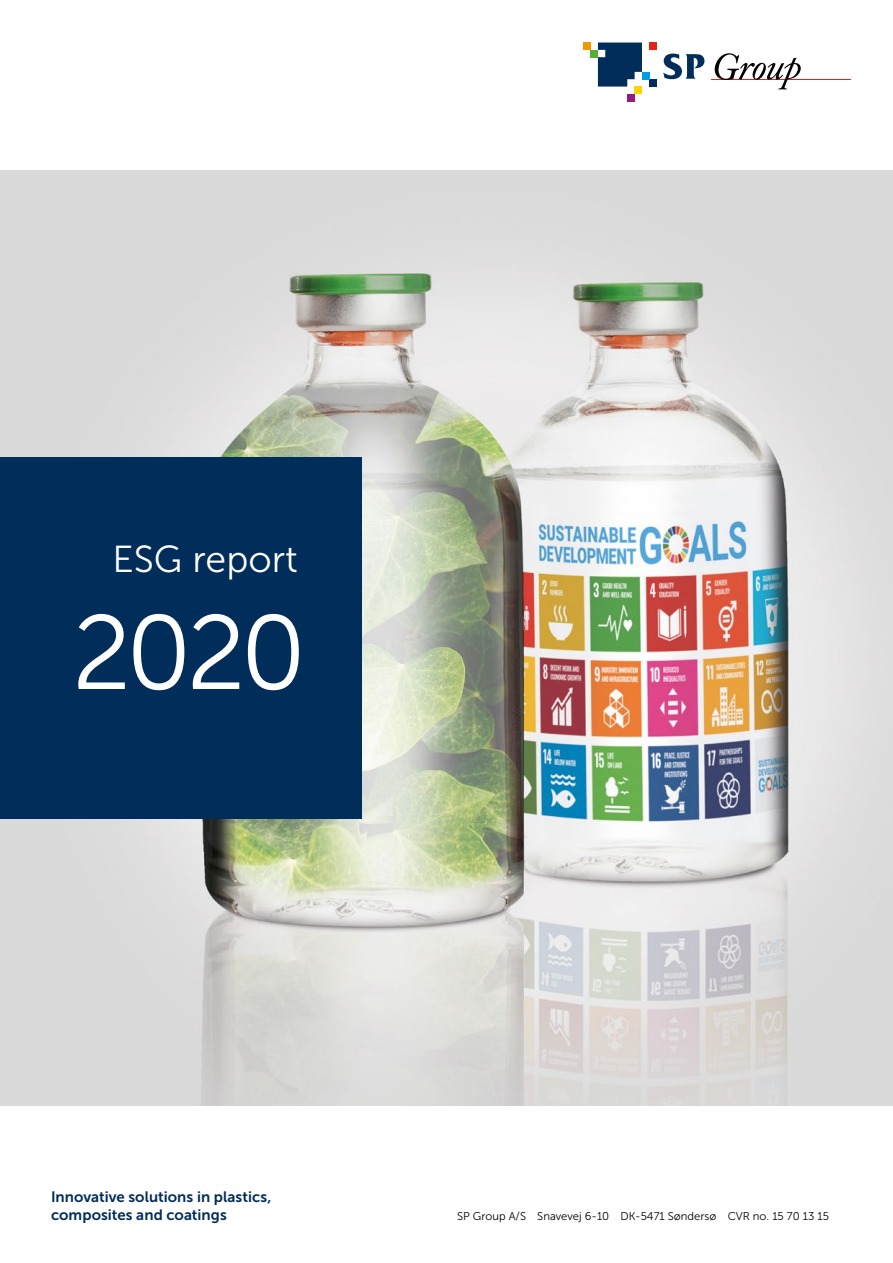
<style>
.page{position:relative;width:893px;height:1263px;background:#fff}
.page>*{position:absolute;margin:0;border:0;box-sizing:border-box;transform-origin:0 0}
.t1{font:105px "Museo Sans 300";color:#fff}
.t2{font:37.5px "Museo Sans 300";color:#fff}
.t3{font:15px/18px "Museo Sans 700";letter-spacing:.005em;color:#002d59}
.t4{font:11.25px "Museo Sans 300";color:#000}
</style>
<div class="page">
<img style="left:0;top:170px;width:893px;height:936px">
<div style="left:0;top:457px;width:361px;height:362px;background:#002d59"></div>
<hr style="left:711px;top:79px;width:139px;height:1px;background:#e42313">
<svg style="left:663px;top:54px;width:41px;height:25px"></svg>
<svg style="left:715px;top:53px;width:86px;height:36px"></svg>
<div style="left:649px;top:79px;width:8px;height:8px;background:#002d59"></div>
<div style="left:649px;top:43px;width:8px;height:7px;background:#e42313"></div>
<div style="left:583px;top:43px;width:8px;height:7px;background:#f49600"></div>
<div style="left:591px;top:50px;width:7px;height:7px;background:#56af31"></div>
<div style="left:642px;top:72px;width:7px;height:7px;background:#009fe3"></div>
<svg style="left:598px;top:43px;width:44px;height:44px;background:#1e466c"></svg>
<div style="left:635px;top:87px;width:7px;height:7px;background:#ffd300"></div>
<div style="left:627px;top:94px;width:8px;height:7px;background:#951b81"></div>
<h2 class="t2" style="left:112px;top:539px;width:187px">ESG report</h2>
<h1 class="t1" style="left:72px;top:596px;width:236px">2020</h1>
<p class="t3" style="left:51px;top:1188px;width:222px">Innovative solutions in plastics, composites and coatings</p>
<p class="t4" style="left:457px;top:1210px;width:373px">SP Group A/S Snavevej 6-10 DK-5471 Søndersø CVR no. 15 70 13 15</p>
</div>
